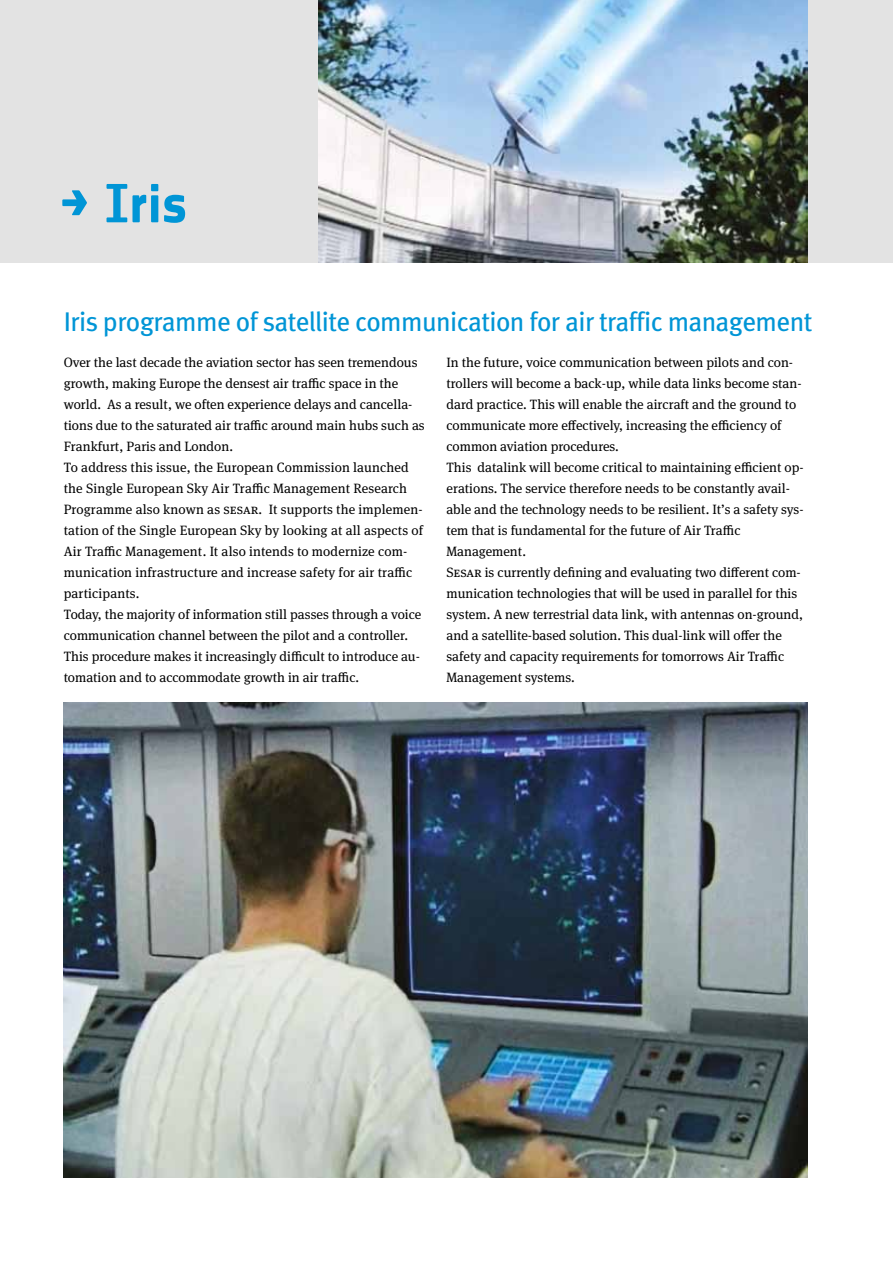
<style>
.page{position:relative;width:893px;height:1263px;background:#fff}
.page>*{position:absolute;margin:0;border:0;box-sizing:border-box;transform-origin:0 0}
.t1{font:700 54px "Notes Esa";color:#0095d6}
.t2{font:27px "Meta Book LF";letter-spacing:-.02em;color:#0095d6}
.t3{font:13.5px/21px "Meta Serif OT";color:#000}
</style>
<div class="page">
<div style="left:0;top:0;width:893px;height:262px;background:#e3e3e3"></div>
<img style="left:64px;top:703px;width:744px;height:475px">
<img style="left:319px;top:0;width:489px;height:262px">
<h1 class="t1" style="left:60px;top:172px;width:130px">→ Iris</h1>
<h2 class="t2" style="left:64px;top:306px;width:750px">Iris programme of satellite communication for air traffic management</h2>
<p class="t3" style="left:64px;top:352px;width:362px">Over the last decade the aviation sector has seen tremendous growth, making Europe the densest air traffic space in the world. As a result, we often experience delays and cancella&shy;tions due to the saturated air traffic around main hubs such as Frankfurt, Paris and London.<br>To address this issue, the European Commission launched the Single European Sky Air Traffic Management Research Programme also known as sesar. It supports the implemen&shy;tation of the Single European Sky by looking at all aspects of Air Traffic Management. It also intends to modernize com&shy;munication infrastructure and increase safety for air traffic participants.<br>Today, the majority of information still passes through a voice communication channel between the pilot and a controller.<br>This procedure makes it increasingly difficult to introduce au&shy;tomation and to accommodate growth in air traffic.</p>
<p class="t3" style="left:446px;top:352px;width:359px">In the future, voice communication between pilots and con&shy;trollers will become a back-up, while data links become stan&shy;dard practice. This will enable the aircraft and the ground to communicate more effectively, increasing the efficiency of common aviation procedures.<br>This datalink will become critical to maintaining efficient op&shy;erations. The service therefore needs to be constantly avail&shy;able and the technology needs to be resilient. It’s a safety sys&shy;tem that is fundamental for the future of Air Traffic Management.<br>Sesar is currently defining and evaluating two different com&shy;munication technologies that will be used in parallel for this system. A new terrestrial data link, with antennas on-ground, and a satellite-based solution. This dual-link will offer the safety and capacity requirements for tomorrows Air Traffic Management systems.</p>
</div>
